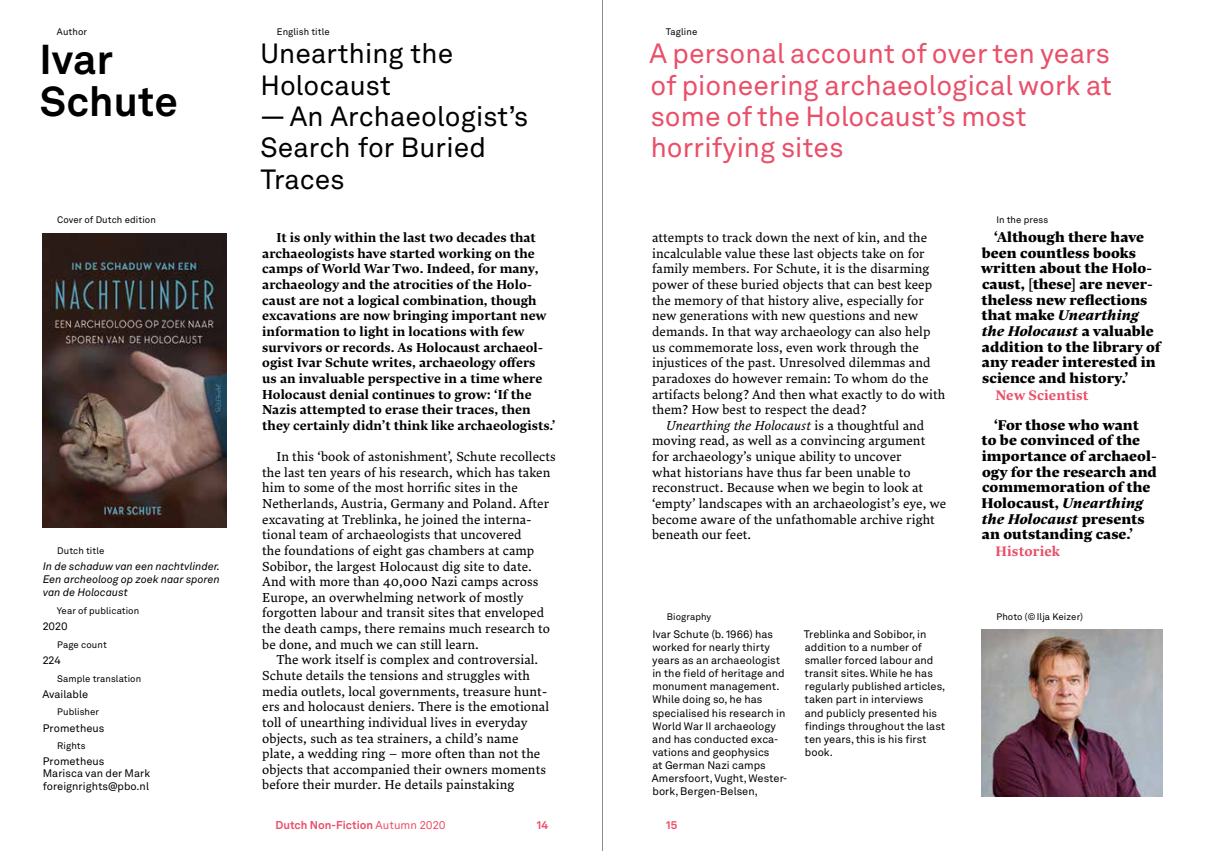
<style>
.page{position:relative;width:1205px;height:851px;background:#fff}
.page>*{position:absolute;margin:0;border:0;box-sizing:border-box;transform-origin:0 0}
.t1{font:700 41.25px/42.5px "Akkurat LL";letter-spacing:.005em;color:#000}
.t2{font:27.5px/31.2px "Akkurat LL";letter-spacing:.005em;color:#ea4e68}
.t3{font:27.5px/31.2px "Akkurat LL";letter-spacing:.005em;color:#000}
.t4{font:14px/15.6px "Lava Std Hea";letter-spacing:.005em;color:#000}
.t5{font:14px/15.6px "Lava Std Hea Ita";letter-spacing:.005em;color:#000}
.t6{font:13.75px "Lava Pro Bld";letter-spacing:.01em;color:#ea4e68}
.t7{font:13px/15.6px "Lava Pro";letter-spacing:.005em;color:#000}
.t8{font:13px/15.6px "Lava Pro Bld";letter-spacing:.005em;color:#000}
.t9{font:italic 13px "Lava Std";letter-spacing:.005em;color:#000}
.t10{font:700 11.25px "Akkurat LL";letter-spacing:.005em;color:#ea4e68}
.t11{font:10.75px/13.1px "Akkurat LL";color:#000}
.t12{font:italic 10.75px/13.1px "Akkurat LL";color:#000;text-align:justify}
.t13{font:9.38px "Akkurat LL";letter-spacing:.01em;color:#000}
.s1{font-family:"Lava Pro";font-style:normal}
.s2{font-weight:400}
.s3{font-family:"Lava Std Hea"}
.s4{font-family:"Lava Std Hea Ita"}
</style>
<div class="page">
<img style="left:43px;top:233px;width:184px;height:294px">
<img style="left:981px;top:629px;width:181px;height:166px">
<hr style="left:602px;top:0;width:1px;height:850px;background:#958b87">
<p class="t13" style="left:57px;top:25px;width:32px">Author</p>
<p class="t13" style="left:277px;top:25px;width:54px">English title</p>
<h1 class="t1" style="left:39px;top:36px;width:140px">Ivar<br>Schute</h1>
<h2 class="t3" style="left:260px;top:37px;width:194px">Unearthing the<br>Holocaust</h2>
<h2 class="t3" style="left:260px;top:99px;width:269px">— An Archaeologist’s<br>Search for Buried<br>Traces</h2>
<p class="t13" style="left:666px;top:25px;width:33px">Tagline</p>
<h2 class="t2" style="left:650px;top:37px;width:464px">A personal account of over ten years of pioneering archaeological work at some of the Holocaust’s most horrifying sites</h2>
<p class="t13" style="left:57px;top:213px;width:100px">Cover of Dutch edition</p>
<p class="t13" style="left:996px;top:213px;width:53px">In the press</p>
<p class="t13" style="left:57px;top:543px;width:49px">Dutch title</p>
<p class="t12" style="left:43px;top:559px;width:179px">In de schaduw van een nachtvlinder.<br>Een archeoloog op zoek naar sporen van de Holocaust</p>
<p class="t13" style="left:57px;top:603px;width:84px">Year of publication</p>
<p class="t11" style="left:43px;top:619px;width:26px">2020</p>
<p class="t13" style="left:57px;top:637px;width:51px">Page count</p>
<p class="t11" style="left:43px;top:653px;width:20px">224</p>
<p class="t13" style="left:57px;top:671px;width:86px">Sample translation</p>
<p class="t11" style="left:42px;top:686px;width:47px">Available</p>
<p class="t13" style="left:57px;top:705px;width:44px">Publisher</p>
<p class="t11" style="left:43px;top:720px;width:63px">Prometheus</p>
<p class="t13" style="left:57px;top:738px;width:30px">Rights</p>
<p class="t11" style="left:43px;top:754px;width:109px;line-height:12.5px">Prometheus<br>Marisca van der Mark foreignrights@pbo.nl</p>
<p class="t8" style="left:262px;top:229px;width:294px;text-indent:14px">It is only within the last two decades that archaeologists have started working on the camps of World War Two. Indeed, for many, archaeology and the atrocities of the Holo&shy;caust are not a logical combination, though excavations are now bringing important new information to light in locations with few survivors or records. As Holocaust archaeol&shy;ogist Ivar Schute writes, archaeology offers<br>us an invaluable perspective in a time where Holocaust denial continues to grow: ‘If the Nazis attempted to erase their traces, then they certainly didn’t think like archaeologists.’</p>
<p class="t7" style="left:262px;top:447px;width:295px;text-indent:14px">In this ‘book of astonishment’, Schute recollects the last ten years of his research, which has taken him to some of the most horrific sites in the Netherlands, Austria, Germany and Poland. After excavating at Treblinka, he joined the interna&shy;tional team of archaeologists that uncovered<br>the foundations of eight gas chambers at camp Sobibor, the largest Holocaust dig site to date.<br>And with more than 40,000 Nazi camps across Europe, an overwhelming network of mostly forgotten labour and transit sites that enveloped the death camps, there remains much research to be done, and much we can still learn.</p>
<p class="t7" style="left:262px;top:651px;width:288px;text-indent:14px">The work itself is complex and controversial.<br>Schute details the tensions and struggles with media outlets, local governments, treasure hunt&shy;ers and holocaust deniers. There is the emotional toll of unearthing individual lives in everyday objects, such as tea strainers, a child’s name plate, a wedding ring – more often than not the objects that accompanied their owners moments before their murder. He details painstaking</p>
<p class="t7" style="left:652px;top:229px;width:295px">attempts to track down the next of kin, and the incalculable value these last objects take on for family members. For Schute, it is the disarming power of these buried objects that can best keep the memory of that history alive, especially for new generations with new questions and new demands. In that way archaeology can also help us commemorate loss, even work through the injustices of the past. Unresolved dilemmas and paradoxes do however remain: To whom do the artifacts belong? And then what exactly to do with them? How best to respect the dead?</p>
<p class="t9" style="left:666px;top:416px;width:259px">Unearthing the Holocaust <span class="s1">is a thoughtful and</span></p>
<p class="t7" style="left:652px;top:432px;width:296px">moving read, as well as a convincing argument<br>for archaeology’s unique ability to uncover<br>what historians have thus far been unable to reconstruct. Because when we begin to look at ‘empty’ landscapes with an archaeologist’s eye, we become aware of the unfathomable archive right beneath our feet.</p>
<p class="t13" style="left:667px;top:609px;width:46px">Biography</p>
<p class="t11" style="left:652px;top:626px;width:136px">Ivar Schute (b. 1966) has worked for nearly thirty years as an archaeologist in the field of heritage and monument management.<br>While doing so, he has specialised his research in<br>World War II archaeology and has conducted exca&shy;vations and geophysics<br>at German Nazi camps<br>Amersfoort, Vught, Wester&shy;bork, Bergen-Belsen,</p>
<p class="t11" style="left:804px;top:626px;width:143px">Treblinka and Sobibor, in addition to a number of smaller forced labour and transit sites. While he has regularly published articles, taken part in interviews<br>and publicly presented his findings throughout the last ten years, this is his first book.</p>
<p class="t10" style="left:275px;top:815px;width:172px">Dutch Non-Fiction <span class="s2">Autumn 2020</span></p>
<p class="t10" style="left:537px;top:815px;width:13px">14</p>
<p class="t10" style="left:666px;top:815px;width:13px">15</p>
<p class="t4" style="left:981px;top:229px;width:173px;text-indent:13px">‘Although there have been countless books written about the Holo&shy;caust, [these] are never&shy;theless new reflections</p>
<p class="t5" style="left:981px;top:307px;width:174px"><span class="s3">that make</span> Unearthing the Holocaust <span class="s3">a valuable</span></p>
<p class="t4" style="left:982px;top:338px;width:180px">addition to the library of any reader interested in science and history.’</p>
<p class="t6" style="left:995px;top:385px;width:95px">New Scientist</p>
<p class="t4" style="left:981px;top:417px;width:177px;text-indent:13px">‘For those who want to be convinced of the importance of archaeol&shy;ogy for the research and commemoration of the<br>Holocaust, <span class="s4">Unearthing</span></p>
<p class="t5" style="left:982px;top:510px;width:164px">the Holocaust <span class="s3">presents</span></p>
<p class="t4" style="left:982px;top:526px;width:152px">an outstanding case.’</p>
<p class="t6" style="left:995px;top:541px;width:66px">Historiek</p>
<p class="t13" style="left:996px;top:609px;width:88px">Photo (© Ilja Keizer)</p>
</div>
